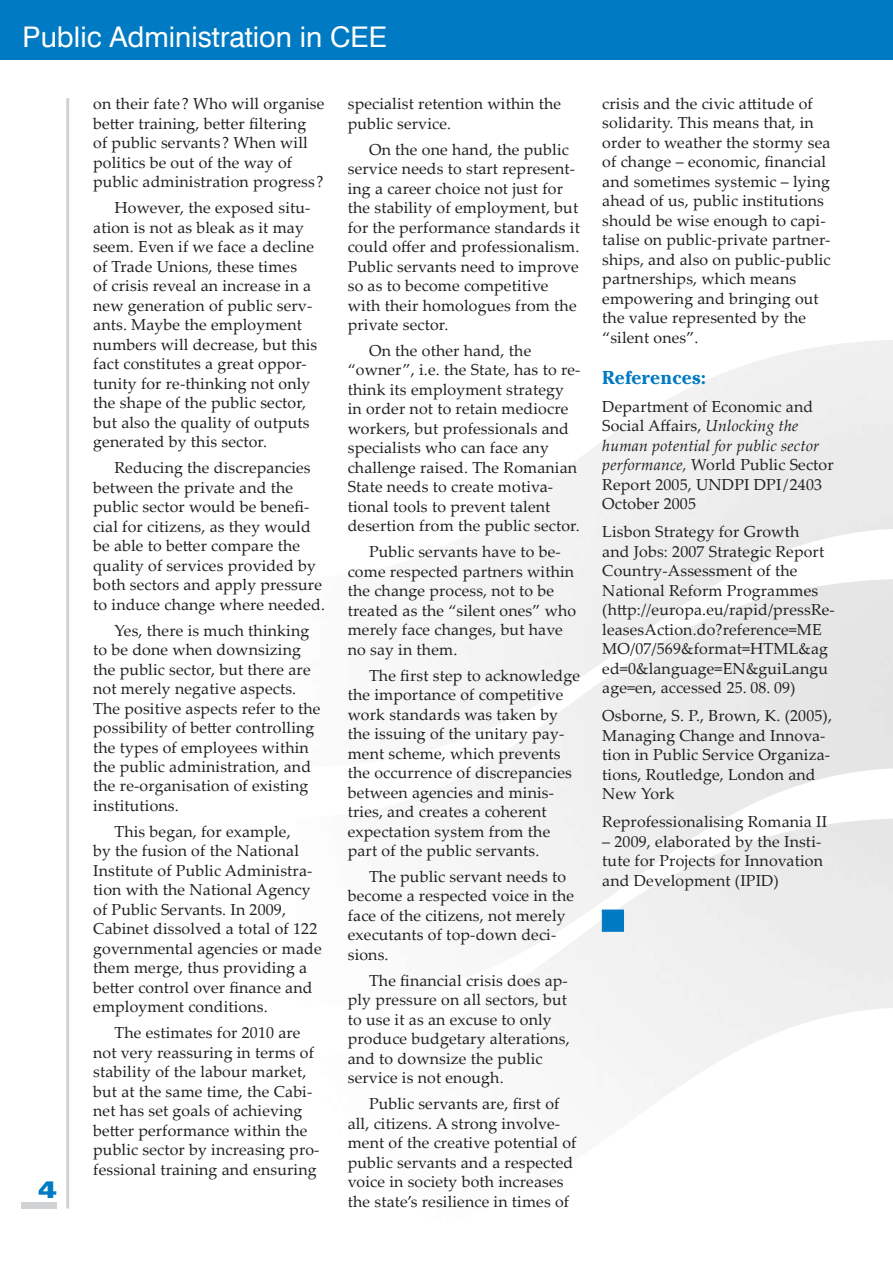
<style>
.page{position:relative;width:893px;height:1263px;background:#fff}
.page>*{position:absolute;margin:0;border:0;box-sizing:border-box;transform-origin:0 0}
.t1{font:28.5px "Swiss 721 AT";color:#fff}
.t2{font:900 expanded 23.7px "Zurich AT";color:#007ac2}
.t3{font:700 19.5px "Cheltenham Itc TEE";letter-spacing:.01em;color:#007ac2}
.t4{font:15.9px/19.5px "Palatino Linotype";letter-spacing:.01em;color:#231f20}
.s1{font-style:italic}
</style>
<div class="page">
<div style="left:0;top:0;width:893px;height:60px;background:#007ac2"></div>
<div style="left:21px;top:1202px;width:36px;height:7px;background:#d1d2d4"></div>
<hr style="left:66px;top:98px;width:3px;height:1110px;background:#d1d2d4">
<svg style="left:458px;top:340px;width:434px;height:756px;fill:#f0f0f0"></svg>
<svg style="left:892px;top:340px;width:1px;height:668px"></svg>
<div style="left:602px;top:910px;width:21px;height:21px;background:#007ac2;border:1px solid #007ac2"></div>
<h1 class="t1" style="left:23px;top:20px;width:366px">Public Administration in CEE</h1>
<h2 class="t2" style="left:38px;top:1175px;width:21px">4</h2>
<p class="t4" style="left:93px;top:94px;width:233px">on their fate ? Who will organise better training, better filtering<br>of public servants ? When will politics be out of the way of public administration progress ?</p>
<p class="t4" style="left:93px;top:198px;width:226px;text-indent:21px">However, the exposed situ&shy;ation is not as bleak as it may seem. Even if we face a decline of Trade Unions, these times<br>of crisis reveal an increase in a new generation of public serv&shy;ants. Maybe the employment numbers will decrease, but this fact constitutes a great oppor&shy;tunity for re-thinking not only the shape of the public sector, but also the quality of outputs generated by this sector.</p>
<p class="t4" style="left:93px;top:457px;width:233px;text-indent:21px">Reducing the discrepancies between the private and the public sector would be benefi&shy;cial for citizens, as they would be able to better compare the quality of services provided by both sectors and apply pressure to induce change where needed.</p>
<p class="t4" style="left:93px;top:620px;width:229px;text-indent:21px">Yes, there is much thinking to be done when downsizing the public sector, but there are not merely negative aspects.<br>The positive aspects refer to the possibility of better controlling the types of employees within the public administration, and the re-organisation of existing institutions.</p>
<p class="t4" style="left:93px;top:821px;width:230px;text-indent:21px">This began, for example,<br>by the fusion of the National<br>Institute of Public Administra&shy;tion with the National Agency of Public Servants. In 2009,<br>Cabinet dissolved a total of 122 governmental agencies or made them merge, thus providing a better control over finance and employment conditions.</p>
<p class="t4" style="left:93px;top:1022px;width:228px;text-indent:21px">The estimates for 2010 are not very reassuring in terms of stability of the labour market, but at the same time, the Cabi&shy;net has set goals of achieving better performance within the public sector by increasing pro&shy;fessional training and ensuring</p>
<p class="t4" style="left:348px;top:93px;width:215px">specialist retention within the public service.</p>
<p class="t4" style="left:348px;top:139px;width:234px;text-indent:21px">On the one hand, the public service needs to start represent&shy;ing a career choice not just for the stability of employment, but for the performance standards it could offer and professionalism.<br>Public servants need to improve so as to become competitive with their homologues from the private sector.</p>
<p class="t4" style="left:348px;top:340px;width:234px;text-indent:21px">On the other hand, the “owner”, i.e. the State, has to re&shy;think its employment strategy in order not to retain mediocre workers, but professionals and specialists who can face any challenge raised. The Romanian<br>State needs to create motiva&shy;tional tools to prevent talent desertion from the public sector.</p>
<p class="t4" style="left:348px;top:541px;width:230px;text-indent:21px">Public servants have to be&shy;come respected partners within the change process, not to be treated as the “silent ones” who merely face changes, but have no say in them.</p>
<p class="t4" style="left:348px;top:665px;width:234px;text-indent:21px">The first step to acknowledge the importance of competitive work standards was taken by the issuing of the unitary pay&shy;ment scheme, which prevents the occurrence of discrepancies between agencies and minis&shy;tries, and creates a coherent expectation system from the part of the public servants.</p>
<p class="t4" style="left:348px;top:866px;width:228px;text-indent:21px">The public servant needs to become a respected voice in the face of the citizens, not merely executants of top-down deci&shy;sions.</p>
<p class="t4" style="left:348px;top:970px;width:223px;text-indent:21px">The financial crisis does ap&shy;ply pressure on all sectors, but to use it as an excuse to only produce budgetary alterations, and to downsize the public service is not enough.</p>
<p class="t4" style="left:348px;top:1093px;width:230px;text-indent:21px">Public servants are, first of all, citizens. A strong involve&shy;ment of the creative potential of public servants and a respected voice in society both increases the state’s resilience in times of</p>
<p class="t4" style="left:602px;top:93px;width:230px">crisis and the civic attitude of solidarity. This means that, in order to weather the stormy sea of change – economic, financial and sometimes systemic – lying ahead of us, public institutions should be wise enough to capi&shy;talise on public-private partner&shy;ships, and also on public-public partnerships, which means empowering and bringing out the value represented by the “silent ones”.</p>
<p class="t3" style="left:602px;top:366px;width:105px">References:</p>
<p class="t4" style="left:602px;top:396px;width:233px">Department of Economic and<br>Social Affairs, <span class="s1">Unlocking the human potential for public sector performance,</span> World Public Sector<br>Report 2005, UNDPI DPI / 2403<br>October 2005</p>
<p class="t4" style="left:602px;top:522px;width:234px">Lisbon Strategy for Growth<br>and Jobs: 2007 Strategic Report<br>Country-Assessment of the<br>National Reform Programmes (http://europa.eu/rapid/pressRe&shy;leasesAction.do?reference=ME<br>MO/07/569&amp;format=HTML&amp;ag ed=0&amp;language=EN&amp;guiLangu age=en, accessed 25. 08. 09)</p>
<p class="t4" style="left:602px;top:705px;width:231px">Osborne, S. P., Brown, K. (2005),<br>Managing Change and Innova&shy;tion in Public Service Organiza&shy;tions, Routledge, London and<br>New York</p>
<p class="t4" style="left:602px;top:811px;width:226px">Reprofessionalising Romania II</p>
<p class="t4" style="left:602px;top:831px;width:222px;text-align:justify">– 2009, elaborated by the Insti&shy;tute for Projects for Innovation and Development (IPID)</p>
</div>
